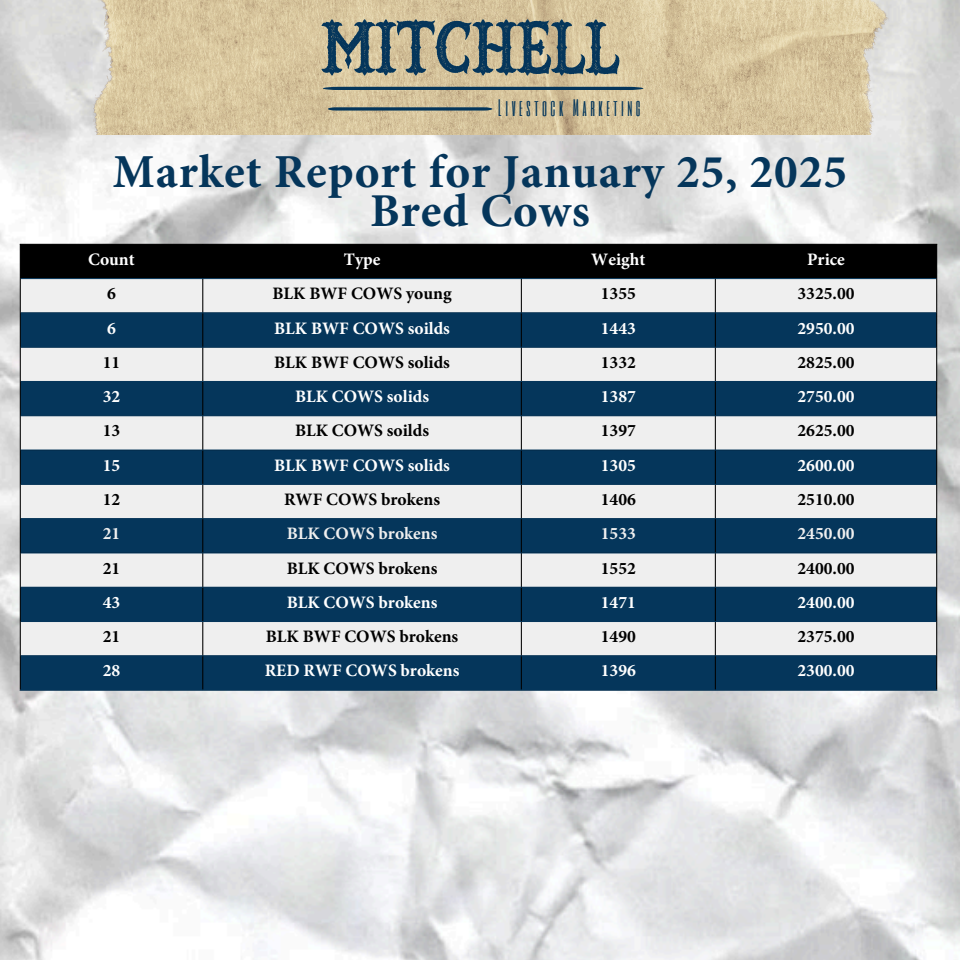
<style>
.page{position:relative;width:960px;height:960px;background:#fff}
.page>*{position:absolute;margin:0;border:0;box-sizing:border-box;transform-origin:0 0}
.t1{font:107.5px "Hustlers Rough Demo";letter-spacing:-.025em;color:#05365b}
.t2{font:700 47.38px "Minion Pro";letter-spacing:.02em;color:#05365b}
.t3{font:700 47.12px "Minion Pro";letter-spacing:.02em;color:#05365b}
.t4{font:19.81px "Six Caps";letter-spacing:.18em;color:#05365b}
.t5{font:700 17.5px "Minion Pro";color:#000}
.t6{font:700 17.5px "Minion Pro";color:#fff}
.t7{font:700 17.5px "Minion Pro";color:#efefef}
</style>
<div class="page">
<img style="left:0;top:0;width:960px;height:960px">
<img style="left:70px;top:0;width:820px;height:135px">
<div style="left:21px;top:245px;width:915px;height:33px;background:#000"></div>
<div style="left:21px;top:279px;width:915px;height:33px;background:#efefef"></div>
<svg style="left:21px;top:313px;width:915px;height:377px;fill:#05365b"></svg>
<hr style="left:20px;top:245px;width:1px;height:445px;background:#000">
<hr style="left:202px;top:245px;width:1px;height:445px;background:#000">
<hr style="left:521px;top:245px;width:1px;height:445px;background:#000">
<hr style="left:715px;top:245px;width:1px;height:445px;background:#000">
<hr style="left:936px;top:245px;width:1px;height:445px;background:#000">
<hr style="left:20px;top:244px;width:917px;height:1px;background:#000">
<hr style="left:21px;top:278px;width:915px;height:1px;background:#05365b">
<hr style="left:21px;top:312px;width:915px;height:1px;background:#05365b">
<hr style="left:21px;top:347px;width:915px;height:1px;background:#05365b">
<hr style="left:21px;top:381px;width:915px;height:1px;background:#05365b">
<hr style="left:21px;top:415px;width:915px;height:1px;background:#05365b">
<hr style="left:21px;top:450px;width:915px;height:1px;background:#05365b">
<hr style="left:21px;top:484px;width:915px;height:1px;background:#05365b">
<hr style="left:21px;top:518px;width:915px;height:1px;background:#05365b">
<hr style="left:21px;top:552px;width:915px;height:1px;background:#05365b">
<hr style="left:21px;top:587px;width:915px;height:1px;background:#05365b">
<hr style="left:21px;top:621px;width:915px;height:1px;background:#05365b">
<hr style="left:21px;top:655px;width:915px;height:1px;background:#05365b">
<hr style="left:20px;top:690px;width:917px;height:1px;background:#05365b">
<svg style="left:323px;top:87px;width:320px;height:3px"></svg>
<svg style="left:328px;top:107px;width:164px;height:4px"></svg>
<p class="t1" style="left:319px;top:-8px;width:302px">Mitchell</p>
<p class="t4" style="left:498px;top:95px;width:144px">Livestock Marketing</p>
<p class="t2" style="left:113px;top:153px;width:736px">Market Report for January 25, 2025</p>
<p class="t3" style="left:370px;top:192px;width:221px">Bred Cows</p>
<p class="t6" style="left:88px;top:252px;width:48px">Count</p>
<p class="t6" style="left:344px;top:252px;width:38px">Type</p>
<h1 class="t6" style="left:591px;top:252px;width:56px">Weight</h1>
<p class="t6" style="left:807px;top:252px;width:39px">Price</p>
<p class="t5" style="left:107px;top:286px;width:10px">6</p>
<p class="t5" style="left:272px;top:286px;width:181px">BLK BWF COWS young</p>
<p class="t5" style="left:601px;top:286px;width:36px">1355</p>
<p class="t5" style="left:798px;top:286px;width:58px">3325.00</p>
<p class="t6" style="left:107px;top:321px;width:10px">6</p>
<p class="t6" style="left:274px;top:321px;width:177px">BLK BWF COWS soilds</p>
<p class="t6" style="left:601px;top:321px;width:36px">1443</p>
<p class="t6" style="left:798px;top:321px;width:58px">2950.00</p>
<p class="t5" style="left:103px;top:355px;width:19px">11</p>
<p class="t5" style="left:274px;top:355px;width:177px">BLK BWF COWS solids</p>
<p class="t5" style="left:601px;top:355px;width:36px">1332</p>
<p class="t5" style="left:798px;top:355px;width:58px">2825.00</p>
<p class="t6" style="left:103px;top:389px;width:19px">32</p>
<p class="t6" style="left:295px;top:389px;width:136px">BLK COWS solids</p>
<p class="t6" style="left:601px;top:389px;width:36px">1387</p>
<p class="t6" style="left:798px;top:389px;width:58px">2750.00</p>
<p class="t5" style="left:103px;top:424px;width:19px">13</p>
<p class="t5" style="left:295px;top:424px;width:136px">BLK COWS soilds</p>
<p class="t5" style="left:601px;top:424px;width:36px">1397</p>
<p class="t5" style="left:798px;top:424px;width:58px">2625.00</p>
<p class="t6" style="left:103px;top:458px;width:19px">15</p>
<p class="t6" style="left:274px;top:458px;width:177px">BLK BWF COWS solids</p>
<p class="t6" style="left:601px;top:458px;width:36px">1305</p>
<p class="t6" style="left:798px;top:458px;width:58px">2600.00</p>
<p class="t5" style="left:103px;top:492px;width:19px">12</p>
<p class="t5" style="left:284px;top:492px;width:157px">RWF COWS brokens</p>
<p class="t5" style="left:601px;top:492px;width:36px">1406</p>
<p class="t5" style="left:798px;top:492px;width:58px">2510.00</p>
<p class="t7" style="left:103px;top:527px;width:19px">21</p>
<p class="t7" style="left:287px;top:527px;width:152px">BLK COWS brokens</p>
<p class="t7" style="left:601px;top:527px;width:36px">1533</p>
<p class="t7" style="left:798px;top:527px;width:58px">2450.00</p>
<p class="t5" style="left:103px;top:561px;width:19px">21</p>
<p class="t5" style="left:287px;top:561px;width:152px">BLK COWS brokens</p>
<p class="t5" style="left:601px;top:561px;width:36px">1552</p>
<p class="t5" style="left:798px;top:561px;width:58px">2400.00</p>
<p class="t6" style="left:103px;top:595px;width:19px">43</p>
<p class="t6" style="left:287px;top:595px;width:152px">BLK COWS brokens</p>
<p class="t6" style="left:601px;top:595px;width:36px">1471</p>
<p class="t6" style="left:798px;top:595px;width:58px">2400.00</p>
<p class="t5" style="left:103px;top:629px;width:19px">21</p>
<p class="t5" style="left:266px;top:629px;width:194px">BLK BWF COWS brokens</p>
<p class="t5" style="left:601px;top:629px;width:36px">1490</p>
<p class="t5" style="left:798px;top:629px;width:58px">2375.00</p>
<p class="t6" style="left:103px;top:664px;width:19px">28</p>
<p class="t6" style="left:265px;top:664px;width:196px">RED RWF COWS brokens</p>
<p class="t6" style="left:601px;top:664px;width:36px">1396</p>
<p class="t6" style="left:798px;top:664px;width:58px">2300.00</p>
</div>
